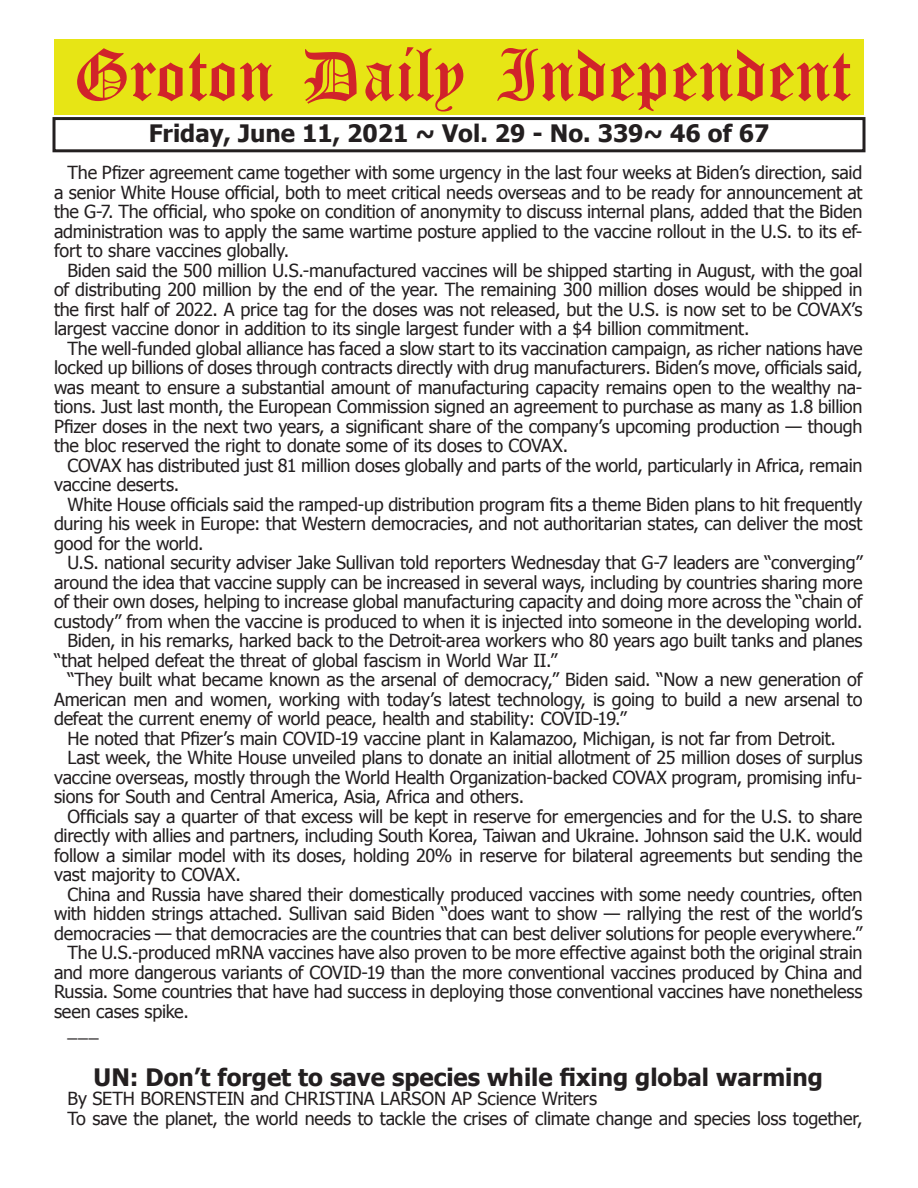
<style>
.page{position:relative;width:918px;height:1188px;background:#fff}
.page>*{position:absolute;margin:0;border:0;box-sizing:border-box;transform-origin:0 0}
.t1{font:54px "Old English Five";color:#d1232a}
.t2{font:700 24px "Tahoma";color:#231f20}
.t3{font:18px/19.5px "Tahoma";letter-spacing:-.01em;color:#231f20;text-align:justify}
</style>
<div class="page">
<div style="left:52px;top:117px;width:814px;height:35px;border:3px solid #231f20"></div>
<div style="left:54px;top:40px;width:810px;height:75px;background:#e7e515"></div>
<h1 class="t1" style="left:73px;top:50px;width:779px">Groton Daily Independent</h1>
<h2 class="t2" style="left:149px;top:116px;width:622px">Friday, June 11, 2021 ~ Vol. 29 - No. 339~ 46 of 67</h2>
<p class="t3" style="left:54px;top:162px;width:810px;text-indent:14px">The Pfizer agreement came together with some urgency in the last four weeks at Biden’s direction, said a senior White House official, both to meet critical needs overseas and to be ready for announcement at the G-7. The official, who spoke on condition of anonymity to discuss internal plans, added that the Biden administration was to apply the same wartime posture applied to the vaccine rollout in the U.S. to its ef&shy;fort to share vaccines globally.</p>
<p class="t3" style="left:54px;top:260px;width:810px;text-indent:14px">Biden said the 500 million U.S.-manufactured vaccines will be shipped starting in August, with the goal of distributing 200 million by the end of the year. The remaining 300 million doses would be shipped in the first half of 2022. A price tag for the doses was not released, but the U.S. is now set to be COVAX’s largest vaccine donor in addition to its single largest funder with a $4 billion commitment.</p>
<p class="t3" style="left:54px;top:338px;width:810px;text-indent:14px">The well-funded global alliance has faced a slow start to its vaccination campaign, as richer nations have locked up billions of doses through contracts directly with drug manufacturers. Biden’s move, officials said, was meant to ensure a substantial amount of manufacturing capacity remains open to the wealthy na&shy;tions. Just last month, the European Commission signed an agreement to purchase as many as 1.8 billion Pfizer doses in the next two years, a significant share of the company’s upcoming production — though the bloc reserved the right to donate some of its doses to COVAX.</p>
<p class="t3" style="left:54px;top:455px;width:810px;text-indent:14px">COVAX has distributed just 81 million doses globally and parts of the world, particularly in Africa, remain vaccine deserts.</p>
<p class="t3" style="left:54px;top:494px;width:810px;text-indent:14px">White House officials said the ramped-up distribution program fits a theme Biden plans to hit frequently during his week in Europe: that Western democracies, and not authoritarian states, can deliver the most good for the world.</p>
<p class="t3" style="left:68px;top:552px;width:797px">U.S. national security adviser Jake Sullivan told reporters Wednesday that G-7 leaders are “converging”</p>
<p class="t3" style="left:54px;top:572px;width:810px">around the idea that vaccine supply can be increased in several ways, including by countries sharing more</p>
<p class="t3" style="left:54px;top:591px;width:810px">of their own doses, helping to increase global manufacturing capacity and doing more across the “chain of</p>
<p class="t3" style="left:54px;top:611px;width:810px">custody” from when the vaccine is produced to when it is injected into someone in the developing world.</p>
<p class="t3" style="left:68px;top:630px;width:797px">Biden, in his remarks, harked back to the Detroit-area workers who 80 years ago built tanks and planes</p>
<p class="t3" style="left:54px;top:650px;width:505px">“that helped defeat the threat of global fascism in World War II.”</p>
<p class="t3" style="left:68px;top:669px;width:796px">“They built what became known as the arsenal of democracy,” Biden said. “Now a new generation of</p>
<p class="t3" style="left:54px;top:689px;width:810px">American men and women, working with today’s latest technology, is going to build a new arsenal to</p>
<p class="t3" style="left:54px;top:708px;width:574px">defeat the current enemy of world peace, health and stability: COVID-19.”</p>
<p class="t3" style="left:68px;top:728px;width:770px">He noted that Pfizer’s main COVID-19 vaccine plant in Kalamazoo, Michigan, is not far from Detroit.</p>
<p class="t3" style="left:68px;top:747px;width:797px">Last week, the White House unveiled plans to donate an initial allotment of 25 million doses of surplus</p>
<p class="t3" style="left:54px;top:766px;width:810px">vaccine overseas, mostly through the World Health Organization-backed COVAX program, promising infu-</p>
<p class="t3" style="left:54px;top:786px;width:472px">sions for South and Central America, Asia, Africa and others.</p>
<p class="t3" style="left:68px;top:805px;width:796px">Officials say a quarter of that excess will be kept in reserve for emergencies and for the U.S. to share</p>
<p class="t3" style="left:54px;top:825px;width:810px">directly with allies and partners, including South Korea, Taiwan and Ukraine. Johnson said the U.K. would</p>
<p class="t3" style="left:54px;top:844px;width:810px">follow a similar model with its doses, holding 20% in reserve for bilateral agreements but sending the</p>
<p class="t3" style="left:54px;top:864px;width:189px">vast majority to COVAX.</p>
<p class="t3" style="left:68px;top:883px;width:797px">China and Russia have shared their domestically produced vaccines with some needy countries, often</p>
<p class="t3" style="left:54px;top:903px;width:810px">with hidden strings attached. Sullivan said Biden “does want to show — rallying the rest of the world’s</p>
<p class="t3" style="left:54px;top:922px;width:810px">democracies — that democracies are the countries that can best deliver solutions for people everywhere.”</p>
<p class="t3" style="left:68px;top:942px;width:796px">The U.S.-produced mRNA vaccines have also proven to be more effective against both the original strain</p>
<p class="t3" style="left:54px;top:961px;width:810px">and more dangerous variants of COVID-19 than the more conventional vaccines produced by China and</p>
<p class="t3" style="left:54px;top:981px;width:810px">Russia. Some countries that have had success in deploying those conventional vaccines have nonetheless</p>
<p class="t3" style="left:54px;top:1000px;width:136px">seen cases spike.</p>
<p class="t3" style="left:68px;top:1020px;width:33px">___</p>
<h2 class="t2" style="left:94px;top:1060px;width:731px">UN: Don’t forget to save species while fixing global warming</h2>
<p class="t3" style="left:68px;top:1088px;width:797px">By SETH BORENSTEIN and CHRISTINA LARSON AP Science Writers<br>To save the planet, the world needs to tackle the crises of climate change and species loss together,</p>
</div>
